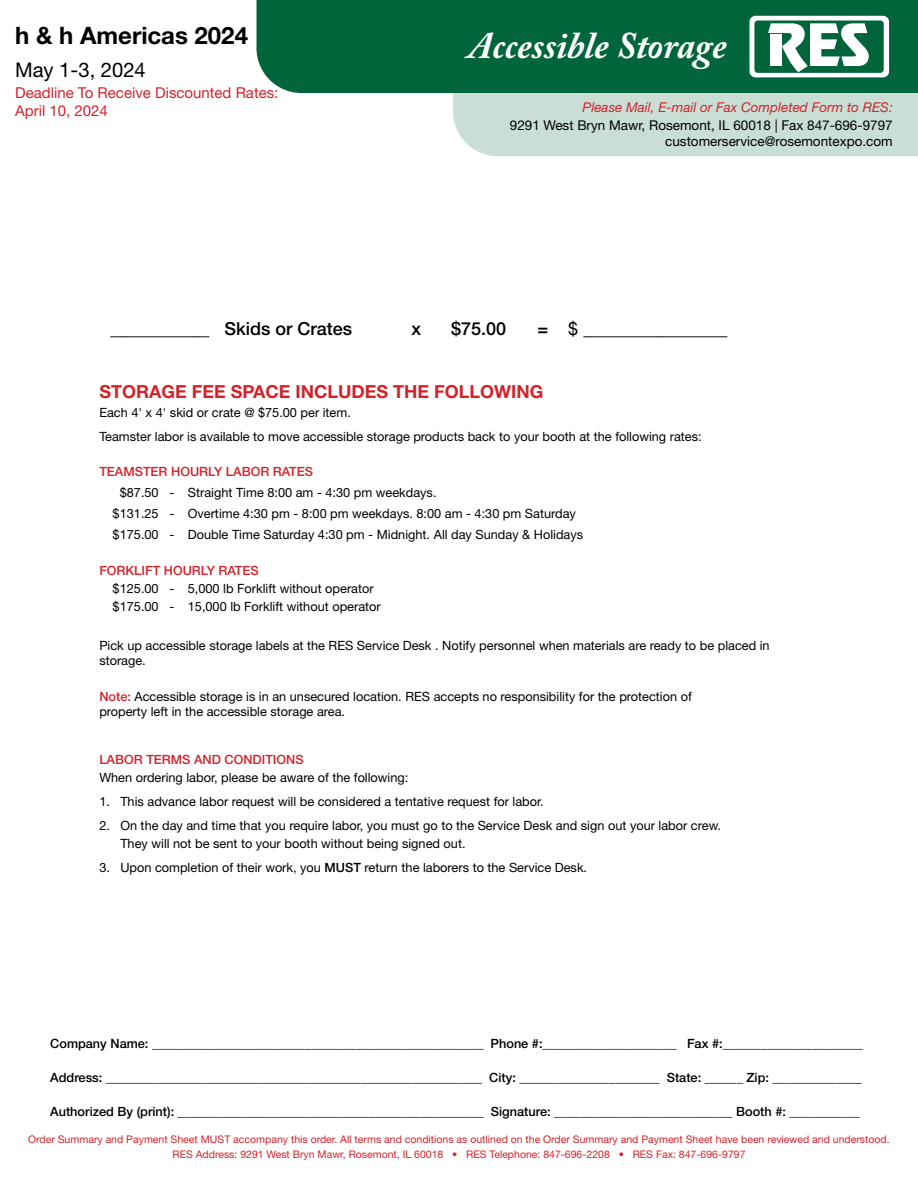
<style>
.page{position:relative;width:918px;height:1188px;background:#fff}
.page>*{position:absolute;margin:0;border:0;box-sizing:border-box;transform-origin:0 0}
.t1{font:italic 700 37.35px "Adobe Caslon Pro";color:#fff}
.t2{font:700 24px "Helvetica Neue LT Std";color:#000}
.t3{font:20.25px "Helvetica Neue LT Std";color:#000}
.t4{font:500 18px "Helvetica Neue LT Std";color:#000}
.t5{font:700 18px "Helvetica Neue LT Std";color:#d2232a}
.t6{font:15px/18px "Helvetica Neue LT Std";color:#d2232a}
.t7{font:13.5px/15.6px "Helvetica Neue LT Std";color:#000;text-align:right}
.t8{font:italic 13.5px "Helvetica Neue LT Std";color:#d2232a}
.t9{font:12.75px/15px "Helvetica Neue LT Std";color:#000}
.t10{font:500 12.75px "Helvetica Neue LT Std";color:#000}
.t11{font:500 12.75px "Helvetica Neue LT Std";color:#d2232a}
.t12{font:10.5px/15.3px "Helvetica Neue LT Std";color:#d2232a;text-align:center}
.s1{font-weight:400}
.s2{font-weight:500;color:#d2232a}
.s3{font-weight:500}
</style>
<div class="page">
<div style="left:256px;top:0;width:662px;height:93px;background:#00653b"></div>
<svg style="left:453px;top:16px;width:465px;height:140px;background:#6ca68e"></svg>
<div style="left:770px;top:34px;width:12px;height:32px;background:#fff"></div>
<h2 class="t2" style="left:15px;top:21px;width:234px">h &amp; h Americas 2024</h2>
<h3 class="t3" style="left:15px;top:58px;width:132px">May 1-3, 2024</h3>
<p class="t6" style="left:15px;top:84px;width:265px">Deadline To Receive Discounted Rates:<br>April 10, 2024</p>
<h1 class="t1" style="left:468px;top:24px;width:261px">Accessible Storage</h1>
<p class="t8" style="left:583px;top:99px;width:312px">Please Mail, E-mail or Fax Completed Form to RES:</p>
<p class="t7" style="left:510px;top:118px;width:384px">9291 West Bryn Mawr, Rosemont, IL 60018 | Fax 847-696-9797 customerservice@rosemontexpo.com</p>
<h3 class="t4" style="left:111px;top:318px;width:243px">___________ Skids or Crates</h3>
<h3 class="t4" style="left:412px;top:318px;width:11px">x</h3>
<h3 class="t4" style="left:451px;top:318px;width:57px">$75.00</h3>
<h3 class="t4" style="left:538px;top:318px;width:191px">= <span class="s1">$</span> ________________</h3>
<h3 class="t5" style="left:99px;top:380px;width:446px">STORAGE FEE SPACE INCLUDES THE FOLLOWING</h3>
<p class="t9" style="left:99px;top:400px;width:604px;line-height:24px">Each 4' x 4' skid or crate @ $75.00 per item.<br>Teamster labor is available to move accessible storage products back to your booth at the following rates:</p>
<p class="t11" style="left:99px;top:464px;width:215px">TEAMSTER HOURLY LABOR RATES</p>
<p class="t9" style="left:113px;top:482px;width:472px;line-height:21px;text-indent:7px">$87.50 - Straight Time 8:00 am - 4:30 pm weekdays.<br>$131.25 - Overtime 4:30 pm - 8:00 pm weekdays. 8:00 am - 4:30 pm Saturday $175.00 - Double Time Saturday 4:30 pm - Midnight. All day Sunday &amp; Holidays</p>
<p class="t11" style="left:99px;top:563px;width:161px">FORKLIFT HOURLY RATES</p>
<p class="t9" style="left:113px;top:579px;width:270px;line-height:18px">$125.00 - 5,000 lb Forklift without operator $175.00 - 15,000 lb Forklift without operator</p>
<p class="t9" style="left:99px;top:637px;width:672px">Pick up accessible storage labels at the RES Service Desk . Notify personnel when materials are ready to be placed in storage.</p>
<p class="t9" style="left:99px;top:688px;width:594px"><span class="s2">Note:</span> Accessible storage is in an unsecured location. RES accepts no responsibility for the protection of property left in the accessible storage area.</p>
<p class="t11" style="left:99px;top:752px;width:206px">LABOR TERMS AND CONDITIONS</p>
<p class="t9" style="left:99px;top:770px;width:311px">When ordering labor, please be aware of the following:</p>
<p class="t9" style="left:99px;top:794px;width:446px">1. This advance labor request will be considered a tentative request for labor.</p>
<p class="t9" style="left:120px;top:817px;width:602px;line-height:18px;text-indent:-21px">2. On the day and time that you require labor, you must go to the Service Desk and sign out your labor crew.<br>They will not be sent to your booth without being signed out.</p>
<p class="t9" style="left:99px;top:860px;width:489px">3. Upon completion of their work, you <span class="s3">MUST</span> return the laborers to the Service Desk.</p>
<p class="t10" style="left:50px;top:1036px;width:814px">Company Name: ____________________________________________________ Phone #:_____________________ Fax #:______________________</p>
<p class="t10" style="left:50px;top:1070px;width:813px">Address: ___________________________________________________________ City: ______________________ State: ______ Zip: ______________</p>
<p class="t10" style="left:50px;top:1103px;width:811px">Authorized By (print): ________________________________________________ Signature: ____________________________ Booth #: ___________</p>
<p class="t12" style="left:28px;top:1131px;width:863px">Order Summary and Payment Sheet MUST accompany this order. All terms and conditions as outlined on the Order Summary and Payment Sheet have been reviewed and understood.<br>RES Address: 9291 West Bryn Mawr, Rosemont, IL 60018 • RES Telephone: 847-696-2208 • RES Fax: 847-696-9797</p>
</div>
